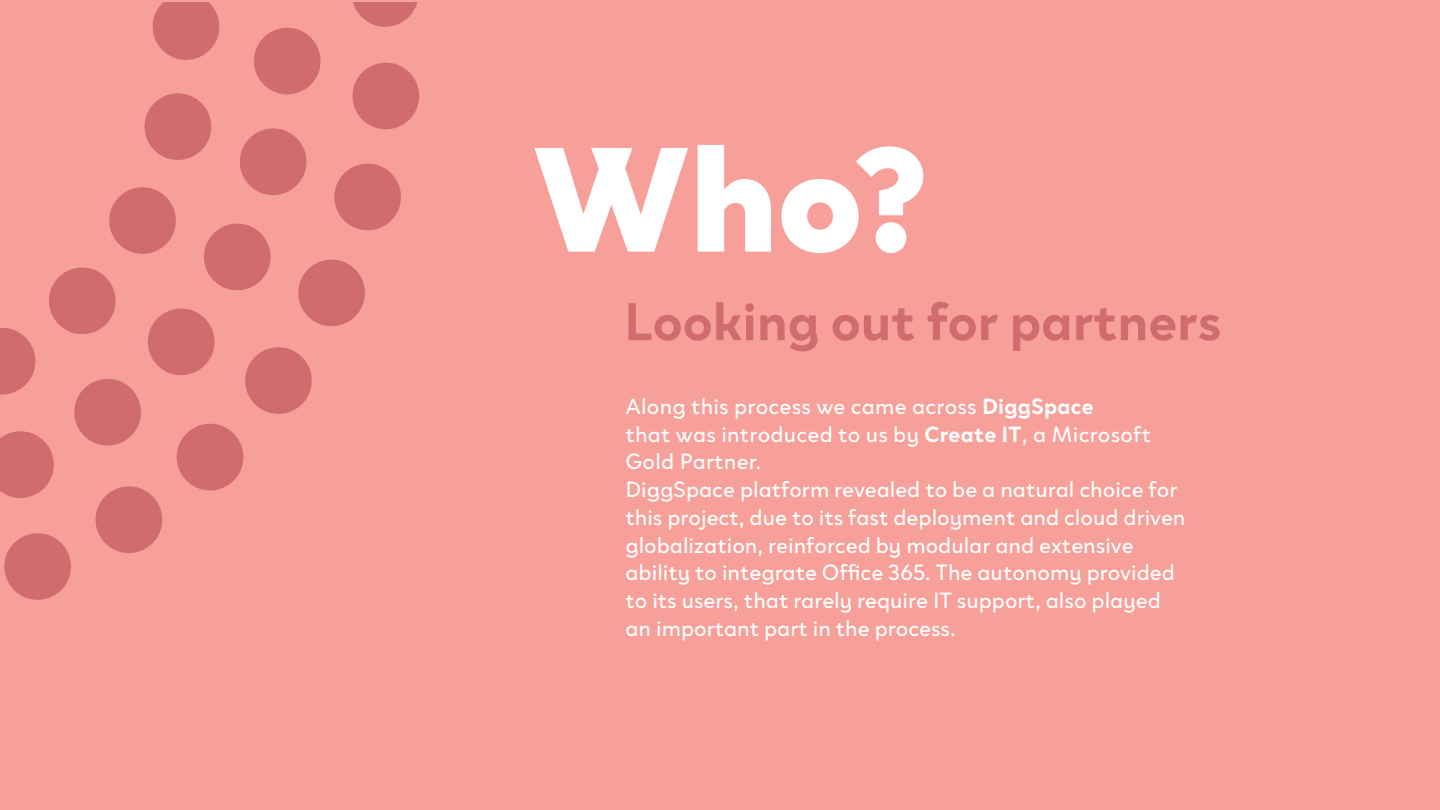
<style>
.page{position:relative;width:1440px;height:810px;background:#f79f99}
.page>*{position:absolute;margin:0;border:0;box-sizing:border-box;transform-origin:0 0}
.t1{font:900 151.43px "Clother";color:#fff}
.t2{font:700 54px "Clother";color:#d06c6e}
.t3{font:22.5px/27.8px "Clother";color:#fff}
.s1{font-weight:700}
</style>
<div class="page">
<svg style="left:1px;top:3px;width:419px;height:597px"></svg>
<h1 class="t1" style="left:533px;top:111px;width:397px">Who?</h1>
<h2 class="t2" style="left:624px;top:290px;width:599px">Looking out for partners</h2>
<p class="t3" style="left:626px;top:392px;width:562px">Along this process we came across <span class="s1">DiggSpace<br></span>that was introduced to us by <span class="s1">Create IT</span>, a Microsoft Gold Partner.<br>DiggSpace platform revealed to be a natural choice for this project, due to its fast deployment and cloud driven globalization, reinforced by modular and extensive ability to integrate Office 365. The autonomy provided to its users, that rarely require IT support, also played an important part in the process.</p>
</div>
